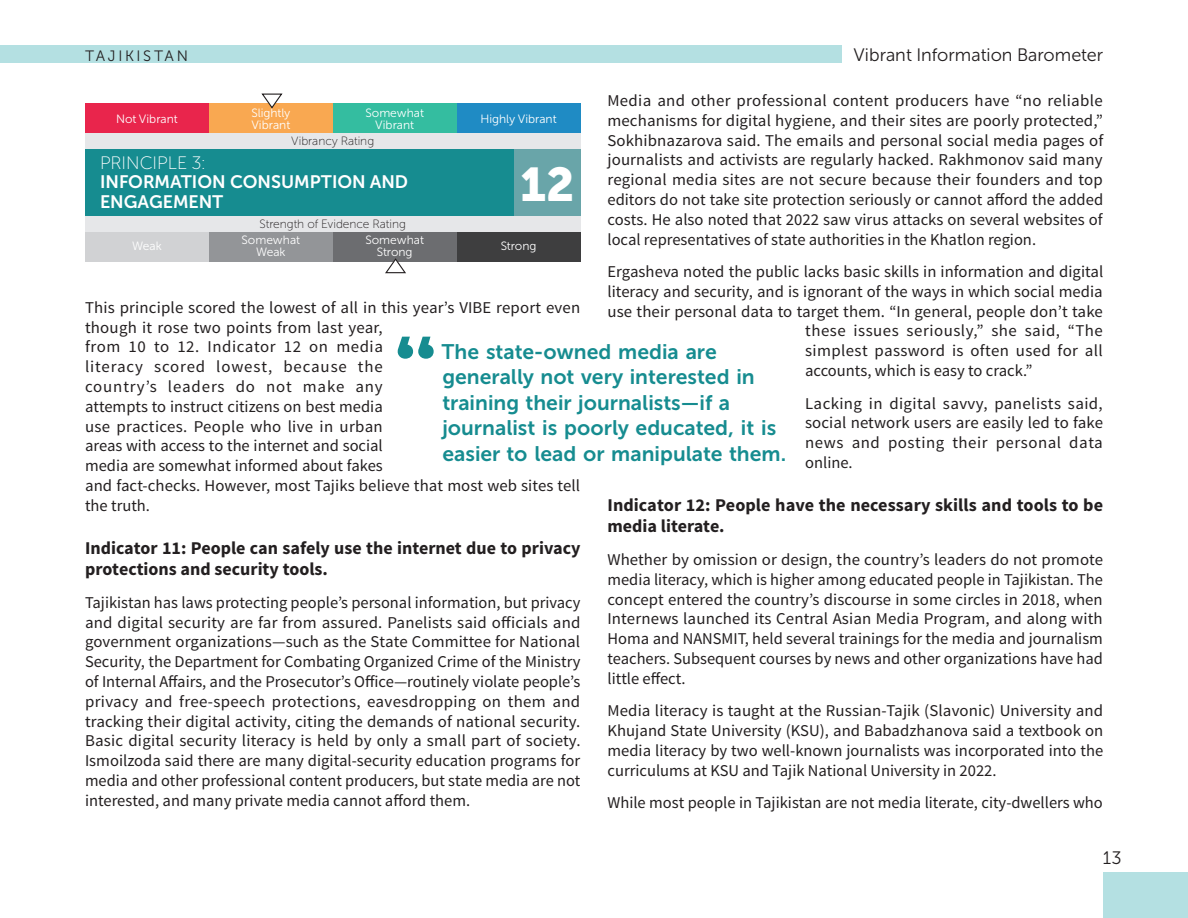
<style>
.page{position:relative;width:1188px;height:918px;background:#fff}
.page>*{position:absolute;margin:0;border:0;box-sizing:border-box;transform-origin:0 0}
.t1{font:47.1px "Museo Sans Cyrl 900";color:#fff}
.Pullquotes{font:21px/25.5px "Museo Sans Cyrl 700";color:#168c90}
.Indicator{font:700 18px/21.6px "Source Sans Pro";color:#231f20}
.t2{font:18px/19.5px "Museo Sans Cyrl 700";color:#fff}
.t3{font:18px "Museo Sans Cyrl 300";color:#231f20}
.t4{font:18px "Museo Sans Cyrl 100";color:#fff}
.t5{font:16.5px/19.8px "Source Sans Pro";color:#231f20;text-align:justify}
.t6{font:16.5px "Source Sans Pro";letter-spacing:.03em;color:#231f20}
.t7{font:16.5px "Source Sans Pro";letter-spacing:.025em;color:#231f20}
.t8{font:15px "Museo Sans Cyrl 300";letter-spacing:.175em;color:#231f20}
.t9{font:12px "Museo Sans Cyrl 300";color:#fff}
.t10{font:12px "Museo Sans Cyrl 100";color:#231f20}
</style>
<div class="page">
<div style="left:1103px;top:872px;width:85px;height:46px;background:#b4e0e2"></div>
<div style="left:0;top:45px;width:842px;height:18px;background:#b4e0e2"></div>
<svg style="left:398px;top:337px;width:36px;height:22px"></svg>
<div style="left:85px;top:216px;width:495px;height:17px;background:#e6e7e9"></div>
<div style="left:85px;top:133px;width:495px;height:16px;background:#e6e7e9"></div>
<div style="left:85px;top:149px;width:495px;height:67px;background:#168c90"></div>
<div style="left:514px;top:149px;width:66px;height:67px;background:#69a5a9"></div>
<div style="left:333px;top:103px;width:124px;height:30px;background:#34bda0"></div>
<div style="left:457px;top:103px;width:123px;height:30px;background:#1f8bc4"></div>
<div style="left:209px;top:103px;width:124px;height:30px;background:#f9a851"></div>
<div style="left:85px;top:103px;width:124px;height:30px;background:#e9254c"></div>
<svg style="left:261px;top:93px;width:22px;height:16px"></svg>
<div style="left:333px;top:233px;width:124px;height:29px;background:#6c6d70"></div>
<div style="left:457px;top:233px;width:123px;height:29px;background:#3e3e3f"></div>
<div style="left:209px;top:233px;width:124px;height:29px;background:#939598"></div>
<div style="left:85px;top:233px;width:124px;height:29px;background:#d1d2d4"></div>
<svg style="left:385px;top:258px;width:21px;height:16px"></svg>
<p class="t8" style="left:85px;top:48px;width:104px">TAJIKISTAN</p>
<p class="t3" style="left:854px;top:45px;width:251px">Vibrant Information Barometer</p>
<p class="t5" style="left:608px;top:91px;width:497px">Media and other professional content producers have “no reliable mechanisms for digital hygiene, and their sites are poorly protected,” Sokhibnazarova said. The emails and personal social media pages of journalists and activists are regularly hacked. Rakhmonov said many regional media sites are not secure because their founders and top editors do not take site protection seriously or cannot afford the added costs. He also noted that 2022 saw virus attacks on several websites of local representatives of state authorities in the Khatlon region.</p>
<p class="t5" style="left:608px;top:262px;width:497px">Ergasheva noted the public lacks basic skills in information and digital</p>
<p class="t5" style="left:608px;top:282px;width:497px">literacy and security, and is ignorant of the ways in which social media</p>
<p class="t5" style="left:608px;top:302px;width:497px">use their personal data to target them. “In general, people don’t take</p>
<p class="t6" style="left:805px;top:321px;width:299px">these issues seriously,” she said, “The</p>
<p class="t7" style="left:805px;top:341px;width:299px">simplest password is often used for all</p>
<p class="t5" style="left:805px;top:361px;width:229px">accounts, which is easy to crack.”</p>
<p class="t5" style="left:805px;top:394px;width:299px">Lacking in digital savvy, panelists said, social network users are easily led to fake news and posting their personal data online.</p>
<p class="Indicator" style="left:608px;top:495px;width:497px">Indicator 12: People have the necessary skills and tools to be media literate.</p>
<p class="t5" style="left:608px;top:550px;width:497px">Whether by omission or design, the country’s leaders do not promote media literacy, which is higher among educated people in Tajikistan. The concept entered the country’s discourse in some circles in 2018, when Internews launched its Central Asian Media Program, and along with Homa and NANSMIT, held several trainings for the media and journalism teachers. Subsequent courses by news and other organizations have had little effect.</p>
<p class="t5" style="left:608px;top:701px;width:497px">Media literacy is taught at the Russian-Tajik (Slavonic) University and Khujand State University (KSU), and Babadzhanova said a textbook on media literacy by two well-known journalists was incorporated into the curriculums at KSU and Tajik National University in 2022.</p>
<p class="t5" style="left:608px;top:793px;width:497px">While most people in Tajikistan are not media literate, city-dwellers who</p>
<p class="t9" style="left:251px;top:106px;width:41px">Slightly</p>
<p class="t9" style="left:251px;top:118px;width:40px">Vibrant</p>
<p class="t9" style="left:365px;top:106px;width:60px">Somewhat</p>
<p class="t9" style="left:375px;top:118px;width:40px">Vibrant</p>
<p class="t9" style="left:481px;top:112px;width:78px">Highly Vibrant</p>
<p class="t9" style="left:116px;top:112px;width:63px">Not Vibrant</p>
<p class="t10" style="left:291px;top:134px;width:84px">Vibrancy Rating</p>
<p class="t4" style="left:100px;top:153px;width:107px">PRINCIPLE 3:</p>
<p class="t2" style="left:100px;top:172px;width:310px">INFORMATION CONSUMPTION AND<br>ENGAGEMENT</p>
<p class="t1" style="left:520px;top:158px;width:56px">12</p>
<p class="t10" style="left:260px;top:218px;width:148px">Strength of Evidence Rating</p>
<p class="t9" style="left:242px;top:234px;width:60px">Somewhat</p>
<p class="t9" style="left:256px;top:246px;width:31px">Weak</p>
<p class="t9" style="left:365px;top:234px;width:60px">Somewhat</p>
<p class="t9" style="left:377px;top:246px;width:37px">Strong</p>
<p class="t9" style="left:501px;top:240px;width:37px">Strong</p>
<p class="t9" style="left:132px;top:240px;width:31px">Weak</p>
<p class="t5" style="left:85px;top:298px;width:497px;text-align:left">This principle scored the lowest of all in this year’s VIBE report even though it rose two points from last year,<br>from 10 to 12. Indicator 12 on media<br>literacy scored lowest, because the<br>country’s leaders do not make any<br>attempts to instruct citizens on best media<br>use practices. People who live in urban<br>areas with access to the internet and social<br>media are somewhat informed about fakes<br>and fact-checks. However, most Tajiks believe that most web sites tell the truth.</p>
<p class="Indicator" style="left:85px;top:538px;width:497px">Indicator 11: People can safely use the internet due to privacy protections and security tools.</p>
<p class="t5" style="left:85px;top:593px;width:497px">Tajikistan has laws protecting people’s personal information, but privacy and digital security are far from assured. Panelists said officials and government organizations—such as the State Committee for National Security, the Department for Combating Organized Crime of the Ministry of Internal Affairs, and the Prosecutor’s Office—routinely violate people’s privacy and free-speech protections, eavesdropping on them and tracking their digital activity, citing the demands of national security.<br>Basic digital security literacy is held by only a small part of society.<br>Ismoilzoda said there are many digital-security education programs for media and other professional content producers, but state media are not interested, and many private media cannot afford them.</p>
<p class="Pullquotes" style="left:442px;top:339px;width:346px">The state-owned media are generally not very interested in training their journalists—if a journalist is poorly educated, it is easier to lead or manipulate them.</p>
<p class="t3" style="left:1103px;top:848px;width:20px">13</p>
</div>
